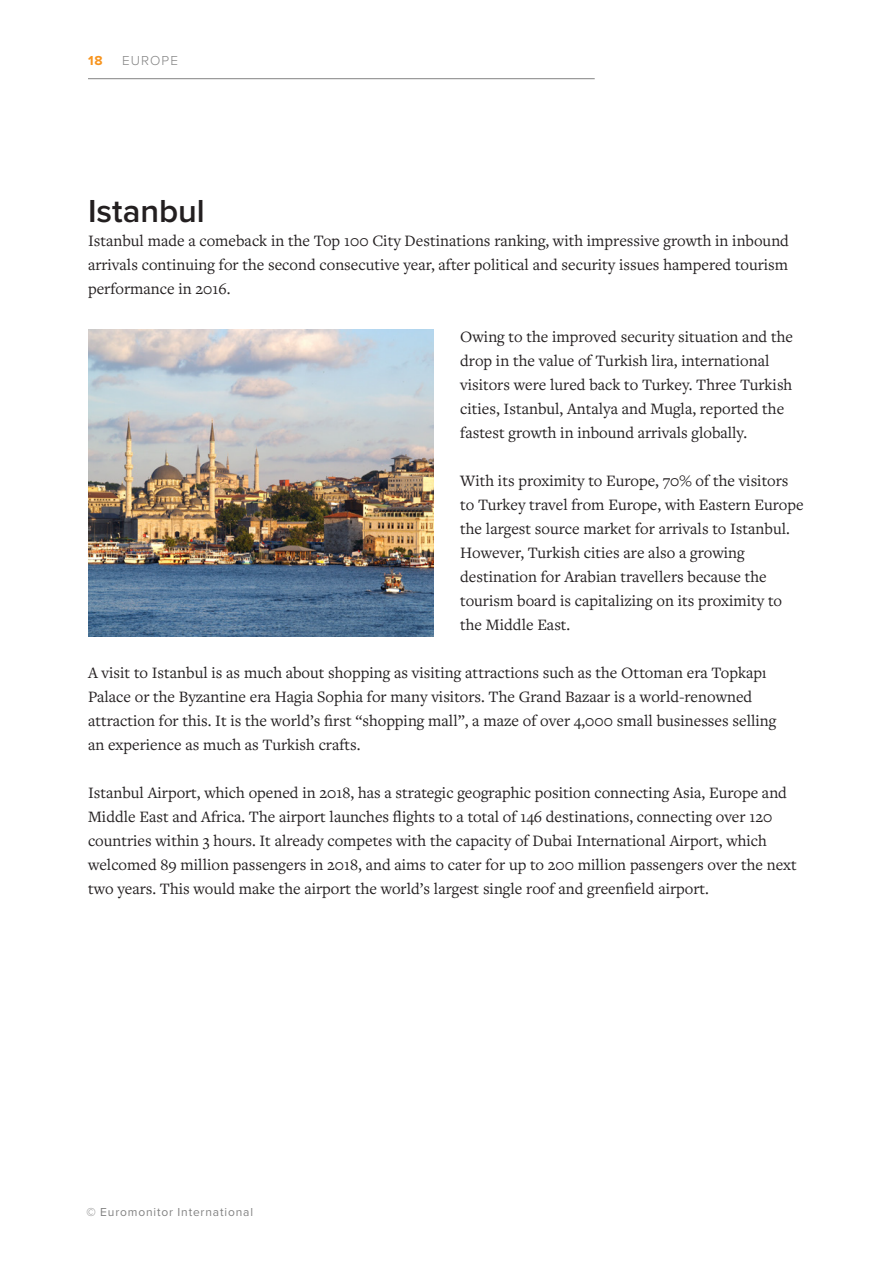
<style>
.page{position:relative;width:893px;height:1263px;background:#fff}
.page>*{position:absolute;margin:0;border:0;box-sizing:border-box;transform-origin:0 0}
.ah{font:600 33px "Proxima Nova";color:#231f20}
.paft{font:16.5px/24px "Freight Text Pro";color:#231f20}
.t1{font:300 13.5px "Proxima Nova";letter-spacing:.08em;color:#828282}
.t2{font:700 13.5px "Proxima Nova";color:#f7941e}
.t3{font:12px "Proxima Nova";letter-spacing:.07em;color:#828282}
</style>
<div class="page">
<hr style="left:88px;top:78px;width:507px;height:1px;background:#828282">
<img style="left:88px;top:330px;width:345px;height:306px">
<p class="t2" style="left:88px;top:52px;width:16px">18</p>
<p class="t1" style="left:122px;top:52px;width:57px">EUROPE</p>
<p class="ah" style="left:88px;top:186px;width:118px">Istanbul</p>
<p class="paft" style="left:88px;top:228px;width:702px;text-align:justify">Istanbul made a comeback in the Top 100 City Destinations ranking, with impressive growth in inbound arrivals continuing for the second consecutive year, after political and security issues hampered tourism performance in 2016.</p>
<p class="paft" style="left:460px;top:324px;width:334px">Owing to the improved security situation and the drop in the value of Turkish lira, international visitors were lured back to Turkey. Three Turkish cities, Istanbul, Antalya and Mugla, reported the fastest growth in inbound arrivals globally.</p>
<p class="paft" style="left:460px;top:468px;width:345px">With its proximity to Europe, 70% of the visitors to Turkey travel from Europe, with Eastern Europe the largest source market for arrivals to Istanbul.<br>However, Turkish cities are also a growing destination for Arabian travellers because the tourism board is capitalizing on its proximity to the Middle East.</p>
<p class="paft" style="left:88px;top:660px;width:690px">A visit to Istanbul is as much about shopping as visiting attractions such as the Ottoman era Topkapı Palace or the Byzantine era Hagia Sophia for many visitors. The Grand Bazaar is a world-renowned attraction for this. It is the world’s first “shopping mall”, a maze of over 4,000 small businesses selling an experience as much as Turkish crafts.</p>
<p class="paft" style="left:88px;top:780px;width:710px">Istanbul Airport, which opened in 2018, has a strategic geographic position connecting Asia, Europe and Middle East and Africa. The airport launches flights to a total of 146 destinations, connecting over 120 countries within 3 hours. It already competes with the capacity of Dubai International Airport, which welcomed 89 million passengers in 2018, and aims to cater for up to 200 million passengers over the next two years. This would make the airport the world’s largest single roof and greenfield airport.</p>
<p class="t3" style="left:87px;top:1203px;width:168px">© Euromonitor International</p>
</div>
